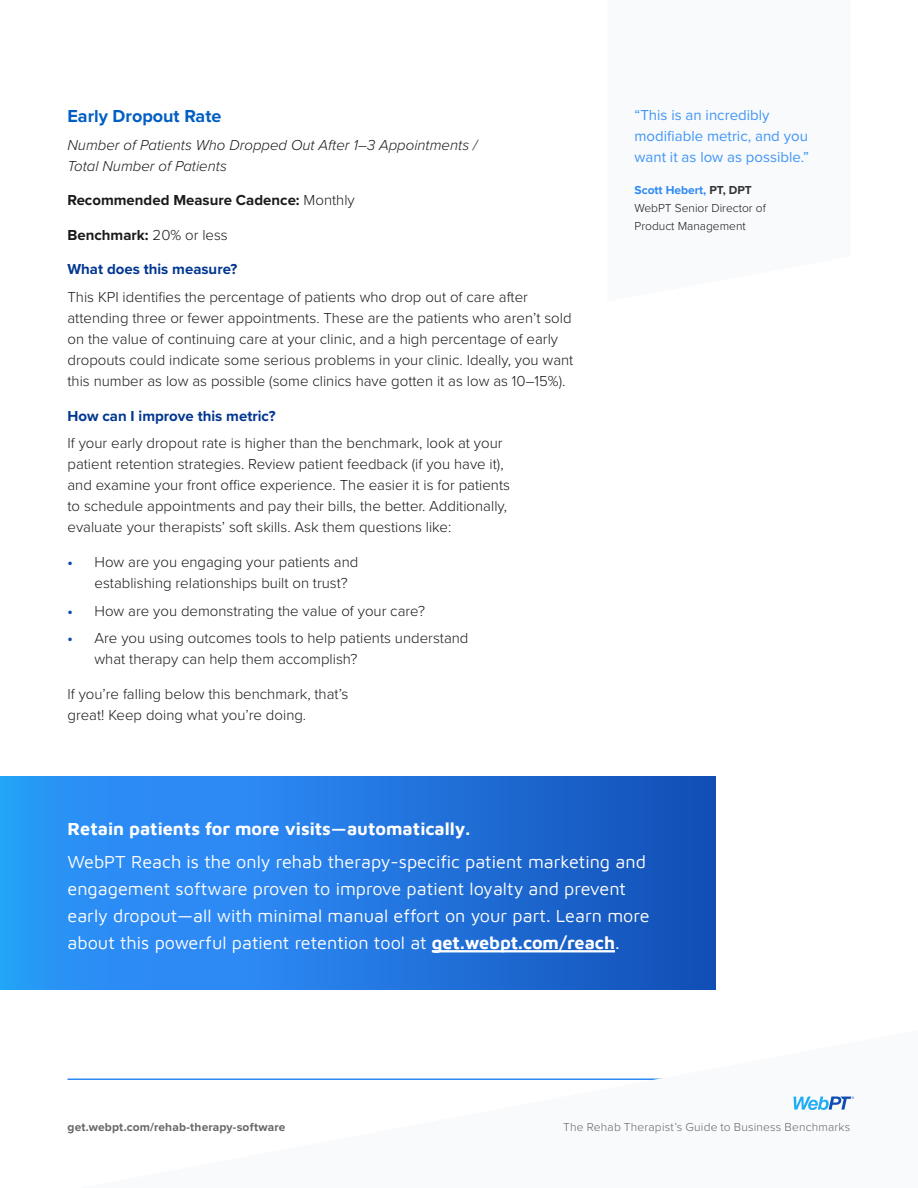
<style>
.page{position:relative;width:918px;height:1188px;background:#fff}
.page>*{position:absolute;margin:0;border:0;box-sizing:border-box;transform-origin:0 0}
.t1{font:18px/27px "Maven Pro";color:#fff}
.t2{font:700 18px "Proxima Nova";color:#005ec2}
.t3{font:300 15px/21px "Proxima Nova";color:#1a1a1a}
.t4{font:italic 300 15px/21px "Proxima Nova";color:#1a1a1a}
.t5{font:15px/21px "Proxima Nova";color:#4296f6}
.t6{font:700 15px "Proxima Nova";color:#1a1a1a}
.t7{font:700 15px "Proxima Nova";color:#003691}
.t8{font:300 12px/18px "Proxima Nova";color:#1a1a1a}
.t9{font:300 12px "Proxima Nova";letter-spacing:.015em;color:#666}
.t10{font:700 12px "Proxima Nova";letter-spacing:.01em;color:#666}
.s1{font-weight:300}
.s2{font-weight:700;color:#104db3}
.s3{font-weight:700;color:#2d8af5}
.s4{font-weight:700;color:#333}
</style>
<div class="page">
<div style="left:0;top:777px;width:716px;height:213px;background:linear-gradient(to right,#319eff,#1552bb)"></div>
<hr style="left:432px;top:950px;width:183px;height:2px;background:#fff">
<svg style="left:67px;top:1078px;width:596px;height:2px"></svg>
<svg style="left:793px;top:1096px;width:61px;height:14px"></svg>
<p class="t2" style="left:68px;top:103px;width:155px">Early Dropout Rate</p>
<p class="t4" style="left:68px;top:134px;width:411px">Number of Patients Who Dropped Out After 1–3 Appointments /<br>Total Number of Patients</p>
<p class="t6" style="left:68px;top:189px;width:289px">Recommended Measure Cadence: <span class="s1">Monthly</span></p>
<p class="t6" style="left:68px;top:224px;width:162px">Benchmark: <span class="s1">20% or less</span></p>
<p class="t7" style="left:68px;top:258px;width:171px">What does this measure?</p>
<p class="t3" style="left:68px;top:286px;width:507px">This KPI identifies the percentage of patients who drop out of care after attending three or fewer appointments. These are the patients who aren’t sold on the value of continuing care at your clinic, and a high percentage of early dropouts could indicate some serious problems in your clinic. Ideally, you want this number as low as possible (some clinics have gotten it as low as 10–15%).</p>
<p class="t7" style="left:68px;top:405px;width:210px">How can I improve this metric?</p>
<p class="t3" style="left:68px;top:432px;width:444px">If your early dropout rate is higher than the benchmark, look at your patient retention strategies. Review patient feedback (if you have it), and examine your front office experience. The easier it is for patients to schedule appointments and pay their bills, the better. Additionally, evaluate your therapists’ soft skills. Ask them questions like:</p>
<p class="t3" style="left:94px;top:551px;width:265px;text-indent:-27px"><span class="s2">•</span> How are you engaging your patients and establishing relationships built on trust?</p>
<p class="t3" style="left:68px;top:599px;width:359px"><span class="s2">•</span> How are you demonstrating the value of your care?</p>
<p class="t3" style="left:94px;top:627px;width:375px;text-indent:-27px"><span class="s2">•</span> Are you using outcomes tools to help patients understand what therapy can help them accomplish?</p>
<p class="t3" style="left:68px;top:683px;width:282px">If you’re falling below this benchmark, that’s great! Keep doing what you’re doing.</p>
<p class="t5" style="left:634px;top:104px;width:176px">“This is an incredibly modifiable metric, and you want it as low as possible.”</p>
<p class="t8" style="left:634px;top:180px;width:133px"><span class="s3">Scott Hebert,</span> <span class="s4">PT, DPT<br></span>WebPT Senior Director of<br>Product Management</p>
<p class="t1" style="left:68px;top:811px;width:580px;line-height:33.8px">Retain patients for more visits—automatically.<br>WebPT Reach is the only rehab therapy-specific patient marketing and</p>
<p class="t1" style="left:68px;top:875px;width:584px">engagement software proven to improve patient loyalty and prevent early dropout—all with minimal manual effort on your part. Learn more about this powerful patient retention tool at get.webpt.com/reach.</p>
<p class="t10" style="left:68px;top:1118px;width:220px">get.webpt.com/rehab-therapy-software</p>
<p class="t9" style="left:563px;top:1118px;width:289px">The Rehab Therapist’s Guide to Business Benchmarks</p>
</div>
